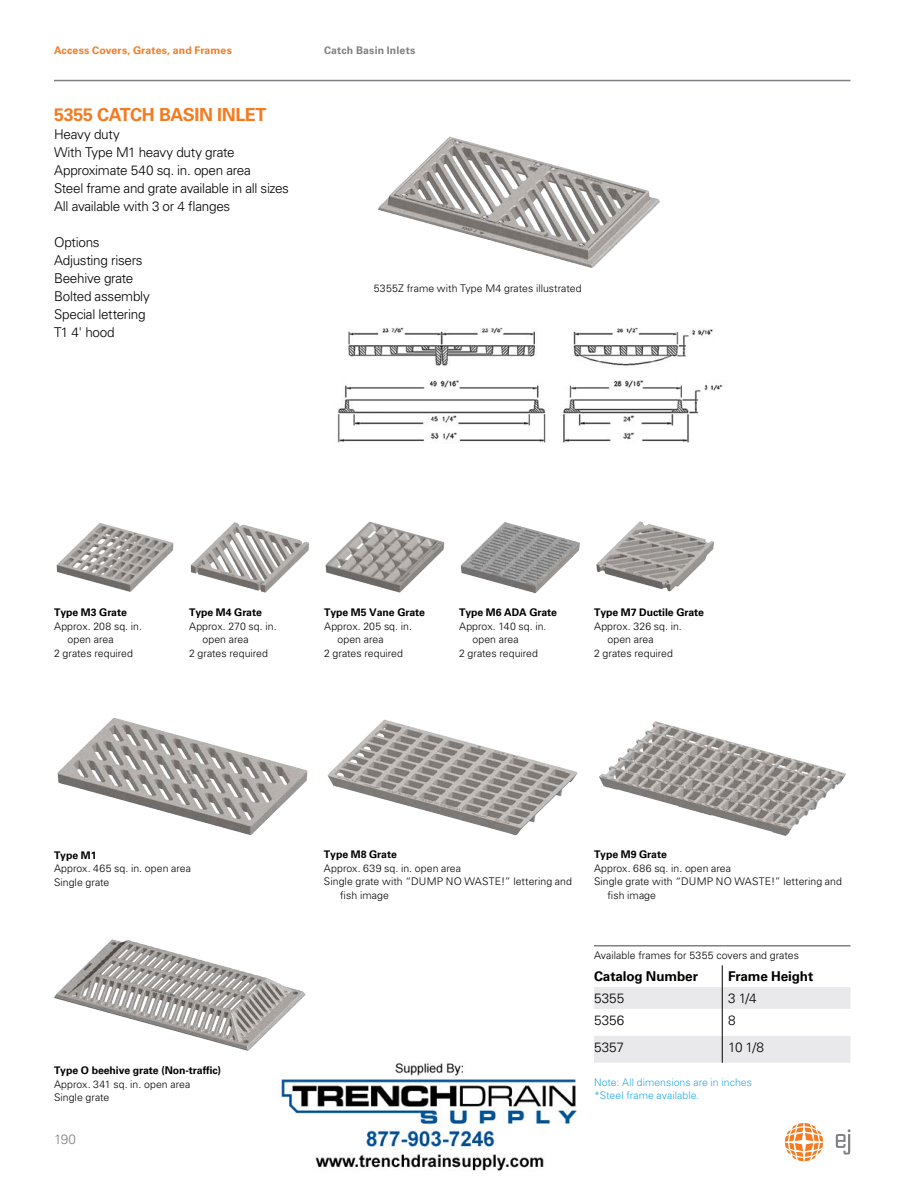
<style>
.page{position:relative;width:918px;height:1188px;background:#fff}
.page>*{position:absolute;margin:0;border:0;box-sizing:border-box;transform-origin:0 0}
.t1{font:700 18px "Univers LT Pro 65";letter-spacing:-.02em;color:#f47b20}
.t2{font:300 13.5px/18px "Univers LT Pro 45";letter-spacing:-.02em;color:#000}
.t3{font:700 13.5px "Univers LT Pro 65";letter-spacing:-.01em;color:#000}
.t4{font:300 13.5px "Univers LT Pro 45";color:#807f83}
.t5{font:300 10.5px/13.5px "Univers LT Pro 45";letter-spacing:.005em;color:#000}
.t6{font:700 10.5px "Univers LT Pro 65";letter-spacing:-.01em;color:#000}
.t7{font:300 10.5px/13.5px "Univers LT Pro 45";letter-spacing:.005em;color:#27aae1}
.t8{font:700 10.5px "Univers LT Pro 65";letter-spacing:.015em;color:#f47b20}
.t9{font:700 10.5px "Univers LT Pro 65";letter-spacing:.015em;color:#807f83}
</style>
<div class="page">
<hr style="left:54px;top:80px;width:796px;height:1px;background:#807f83">
<svg style="left:594px;top:965px;width:256px;height:98px"></svg>
<hr style="left:594px;top:945px;width:128px;height:1px;background:#807f83">
<hr style="left:722px;top:945px;width:128px;height:1px;background:#807f83">
<svg style="left:836px;top:1129px;width:15px;height:26px"></svg>
<svg style="left:785px;top:1123px;width:38px;height:38px"></svg>
<img style="left:57px;top:718px;width:251px;height:117px">
<img style="left:56px;top:523px;width:118px;height:69px">
<img style="left:190px;top:522px;width:119px;height:71px">
<img style="left:325px;top:521px;width:120px;height:72px">
<img style="left:460px;top:522px;width:120px;height:72px">
<img style="left:596px;top:521px;width:118px;height:71px">
<img style="left:54px;top:939px;width:252px;height:112px">
<img style="left:327px;top:719px;width:251px;height:117px">
<img style="left:599px;top:721px;width:247px;height:115px">
<img style="left:337px;top:327px;width:386px;height:116px">
<img style="left:378px;top:136px;width:282px;height:132px">
<img style="left:281px;top:1063px;width:296px;height:108px">
<p class="t8" style="left:54px;top:44px;width:179px">Access Covers, Grates, and Frames</p>
<h1 class="t1" style="left:54px;top:104px;width:214px">5355 CATCH BASIN INLET</h1>
<p class="t2" style="left:54px;top:125px;width:237px">Heavy duty<br>With Type M1 heavy duty grate<br>Approximate 540 sq. in. open area<br>Steel frame and grate available in all sizes<br>All available with 3 or 4 flanges</p>
<p class="t2" style="left:54px;top:233px;width:97px">Options<br>Adjusting risers<br>Beehive grate<br>Bolted assembly<br>Special lettering<br>T1 4' hood</p>
<p class="t9" style="left:324px;top:44px;width:93px">Catch Basin Inlets</p>
<p class="t5" style="left:374px;top:281px;width:209px">5355Z frame with Type M4 grates illustrated</p>
<p class="t6" style="left:54px;top:606px;width:74px">Type M3 Grate</p>
<p class="t5" style="left:54px;top:619px;width:90px">Approx. 208 sq. in.</p>
<p class="t5" style="left:68px;top:633px;width:48px">open area</p>
<p class="t5" style="left:54px;top:646px;width:81px">2 grates required</p>
<p class="t6" style="left:189px;top:606px;width:74px">Type M4 Grate</p>
<p class="t5" style="left:189px;top:619px;width:89px">Approx. 270 sq. in.</p>
<p class="t5" style="left:203px;top:633px;width:48px">open area</p>
<p class="t5" style="left:189px;top:646px;width:81px">2 grates required</p>
<p class="t6" style="left:324px;top:606px;width:102px">Type M5 Vane Grate</p>
<p class="t5" style="left:324px;top:619px;width:89px">Approx. 205 sq. in.</p>
<p class="t5" style="left:338px;top:633px;width:48px">open area</p>
<p class="t5" style="left:324px;top:646px;width:81px">2 grates required</p>
<p class="t6" style="left:459px;top:606px;width:100px">Type M6 ADA Grate</p>
<p class="t5" style="left:459px;top:619px;width:89px">Approx. 140 sq. in.</p>
<p class="t5" style="left:473px;top:633px;width:48px">open area</p>
<p class="t5" style="left:459px;top:646px;width:81px">2 grates required</p>
<p class="t6" style="left:594px;top:606px;width:111px">Type M7 Ductile Grate</p>
<p class="t5" style="left:594px;top:619px;width:89px">Approx. 326 sq. in.</p>
<p class="t5" style="left:608px;top:633px;width:48px">open area</p>
<p class="t5" style="left:594px;top:646px;width:81px">2 grates required</p>
<p class="t6" style="left:54px;top:849px;width:44px">Type M1</p>
<p class="t5" style="left:54px;top:862px;width:139px">Approx. 465 sq. in. open area<br>Single grate</p>
<p class="t6" style="left:54px;top:1064px;width:169px">Type O beehive grate (Non-traffic)</p>
<p class="t5" style="left:54px;top:1077px;width:138px">Approx. 341 sq. in. open area<br>Single grate</p>
<p class="t4" style="left:54px;top:1131px;width:24px">190</p>
<p class="t6" style="left:324px;top:848px;width:74px">Type M8 Grate</p>
<p class="t5" style="left:324px;top:861px;width:139px">Approx. 639 sq. in. open area</p>
<p class="t5" style="left:324px;top:875px;width:249px">Single grate with “DUMP NO WASTE!” lettering and</p>
<p class="t5" style="left:340px;top:888px;width:50px">fish image</p>
<p class="t6" style="left:594px;top:848px;width:74px">Type M9 Grate</p>
<p class="t5" style="left:594px;top:861px;width:139px">Approx. 686 sq. in. open area</p>
<p class="t5" style="left:594px;top:875px;width:249px">Single grate with “DUMP NO WASTE!” lettering and</p>
<p class="t5" style="left:608px;top:888px;width:50px">fish image</p>
<p class="t5" style="left:594px;top:949px;width:206px">Available frames for 5355 covers and grates</p>
<p class="t3" style="left:594px;top:968px;width:105px">Catalog Number</p>
<p class="t3" style="left:728px;top:968px;width:87px">Frame Height</p>
<p class="t2" style="left:594px;top:989px;width:32px">5355</p>
<p class="t2" style="left:728px;top:989px;width:30px">3 1/4</p>
<p class="t2" style="left:594px;top:1011px;width:32px">5356</p>
<p class="t2" style="left:728px;top:1011px;width:9px">8</p>
<p class="t2" style="left:594px;top:1038px;width:32px">5357</p>
<p class="t2" style="left:728px;top:1038px;width:37px">10 1/8</p>
<p class="t7" style="left:594px;top:1075px;width:160px">Note: All dimensions are in inches *Steel frame available.</p>
</div>
